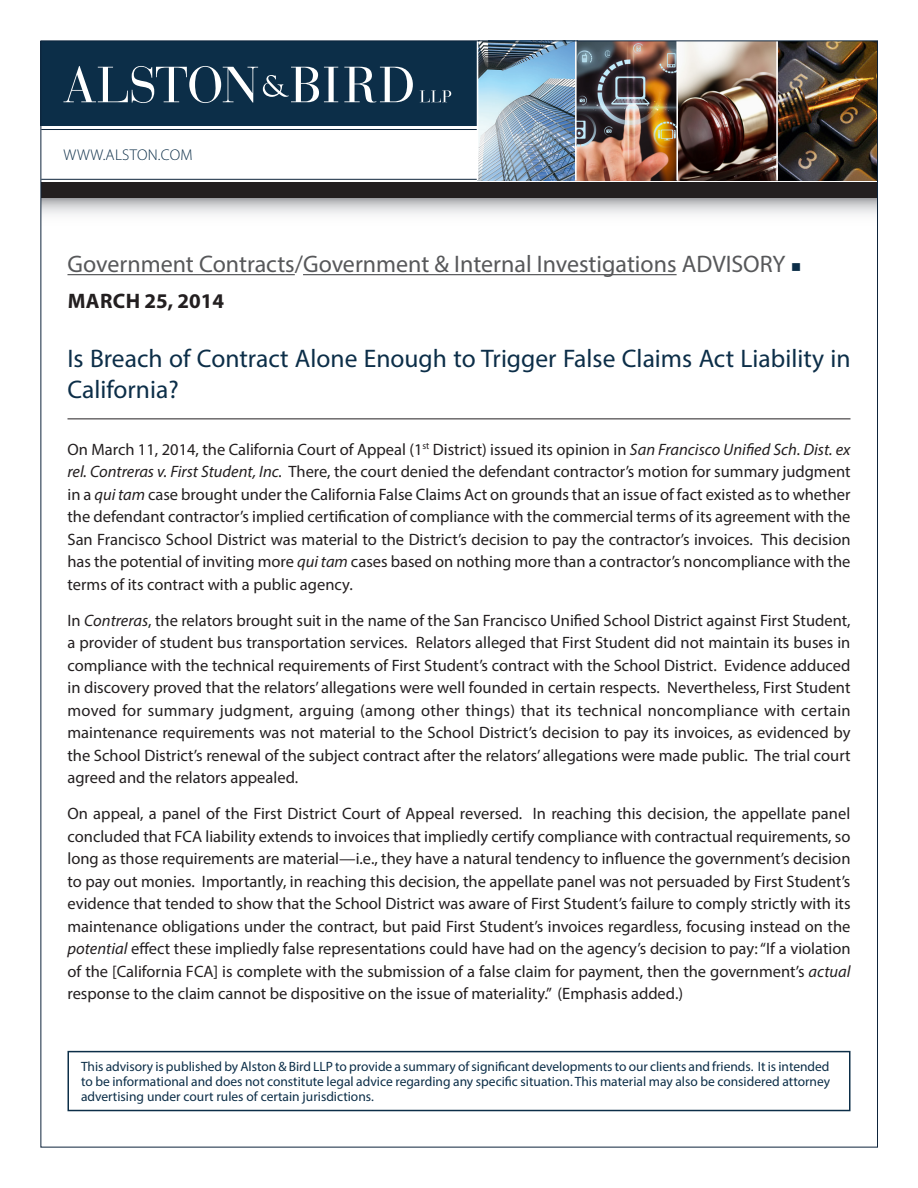
<style>
.page{position:relative;width:918px;height:1188px;background:#fff}
.page>*{position:absolute;margin:0;border:0;box-sizing:border-box;transform-origin:0 0}
.Advisory_Title{font:25.5px/31.5px "Myriad Pro";color:#0c2e48}
.Practice_Area{font:24px "Myriad Pro";color:#57585a}
.Date{font:700 21px "Myriad Pro";letter-spacing:.01em;color:#231f20}
.Body_Text{font:16.5px/22.5px "Myriad Pro";color:#231f20;text-align:justify}
.Paragraph_Style_1{font:300 15.6px "Myriad Pro";letter-spacing:.02em;color:#0c2e48}
.Body_Text-2{font:13.5px/15px "Myriad Pro";color:#0c2e48;text-align:justify}
.s1{color:#0c2e48}
.s2{font-style:italic}
</style>
<div class="page">
<svg style="left:42px;top:198px;width:834px;height:17px"></svg>
<div style="left:40px;top:41px;width:836px;height:85px;background:#0c2e48"></div>
<img style="left:478px;top:42px;width:398px;height:138px">
<hr style="left:477px;top:40px;width:1px;height:140px;background:#fff">
<hr style="left:575px;top:40px;width:2px;height:140px;background:#fff">
<hr style="left:676px;top:40px;width:2px;height:140px;background:#fff">
<hr style="left:776px;top:40px;width:2px;height:140px;background:#fff">
<svg style="left:344px;top:67px;width:69px;height:36px"></svg>
<svg style="left:420px;top:90px;width:31px;height:12px"></svg>
<svg style="left:63px;top:66px;width:275px;height:37px"></svg>
<hr style="left:41px;top:129px;width:436px;height:1px;background:#0e243b">
<hr style="left:41px;top:179px;width:436px;height:1px;background:#0e243b">
<div style="left:41px;top:182px;width:837px;height:16px;background:#231f20"></div>
<div style="left:68px;top:1051px;width:782px;height:60px;border:2px solid #0c2e48"></div>
<hr style="left:68px;top:274px;width:227px;height:1px;background:#57585a">
<hr style="left:303px;top:274px;width:374px;height:1px;background:#57585a">
<hr style="left:68px;top:418px;width:782px;height:1px;background:#231f20">
<p class="Paragraph_Style_1" style="left:64px;top:146px;width:131px">WWW.ALSTON.COM</p>
<p class="Practice_Area" style="left:68px;top:249px;width:735px">Government Contracts/Government &amp; Internal Investigations ADVISORY <span class="s1">■</span></p>
<p class="Date" style="left:68px;top:287px;width:158px">MARCH 25, 2014</p>
<p class="Advisory_Title" style="left:68px;top:342px;width:785px">Is Breach of Contract Alone Enough to Trigger False Claims Act Liability in<br>California?</p>
<p class="Body_Text" style="left:68px;top:437px;width:785px">On March 11, 2014, the California Court of Appeal (1<sup>st</sup> District) issued its opinion in <span class="s2">San Francisco Unified Sch. Dist. ex rel. Contreras v. First Student, Inc.</span> There, the court denied the defendant contractor’s motion for summary judgment in a <span class="s2">qui tam</span> case brought under the California False Claims Act on grounds that an issue of fact existed as to whether the defendant contractor’s implied certification of compliance with the commercial terms of its agreement with the San Francisco School District was material to the District’s decision to pay the contractor’s invoices. This decision has the potential of inviting more <span class="s2">qui tam</span> cases based on nothing more than a contractor’s noncompliance with the terms of its contract with a public agency.</p>
<p class="Body_Text" style="left:68px;top:608px;width:785px">In <span class="s2">Contreras</span>, the relators brought suit in the name of the San Francisco Unified School District against First Student, a provider of student bus transportation services. Relators alleged that First Student did not maintain its buses in compliance with the technical requirements of First Student’s contract with the School District. Evidence adduced in discovery proved that the relators’ allegations were well founded in certain respects. Nevertheless, First Student moved for summary judgment, arguing (among other things) that its technical noncompliance with certain maintenance requirements was not material to the School District’s decision to pay its invoices, as evidenced by the School District’s renewal of the subject contract after the relators’ allegations were made public. The trial court agreed and the relators appealed.</p>
<p class="Body_Text" style="left:68px;top:802px;width:785px">On appeal, a panel of the First District Court of Appeal reversed. In reaching this decision, the appellate panel concluded that FCA liability extends to invoices that impliedly certify compliance with contractual requirements, so long as those requirements are material—i.e., they have a natural tendency to influence the government’s decision to pay out monies. Importantly, in reaching this decision, the appellate panel was not persuaded by First Student’s evidence that tended to show that the School District was aware of First Student’s failure to comply strictly with its maintenance obligations under the contract, but paid First Student’s invoices regardless, focusing instead on the <span class="s2">potential</span> effect these impliedly false representations could have had on the agency’s decision to pay: “If a violation of the [California FCA] is complete with the submission of a false claim for payment, then the government’s <span class="s2">actual </span>response to the claim cannot be dispositive on the issue of materiality.” (Emphasis added.)</p>
<p class="Body_Text-2" style="left:81px;top:1058px;width:751px">This advisory is published by Alston &amp; Bird LLP to provide a summary of significant developments to our clients and friends. It is intended to be informational and does not constitute legal advice regarding any specific situation. This material may also be considered attorney advertising under court rules of certain jurisdictions.</p>
</div>
